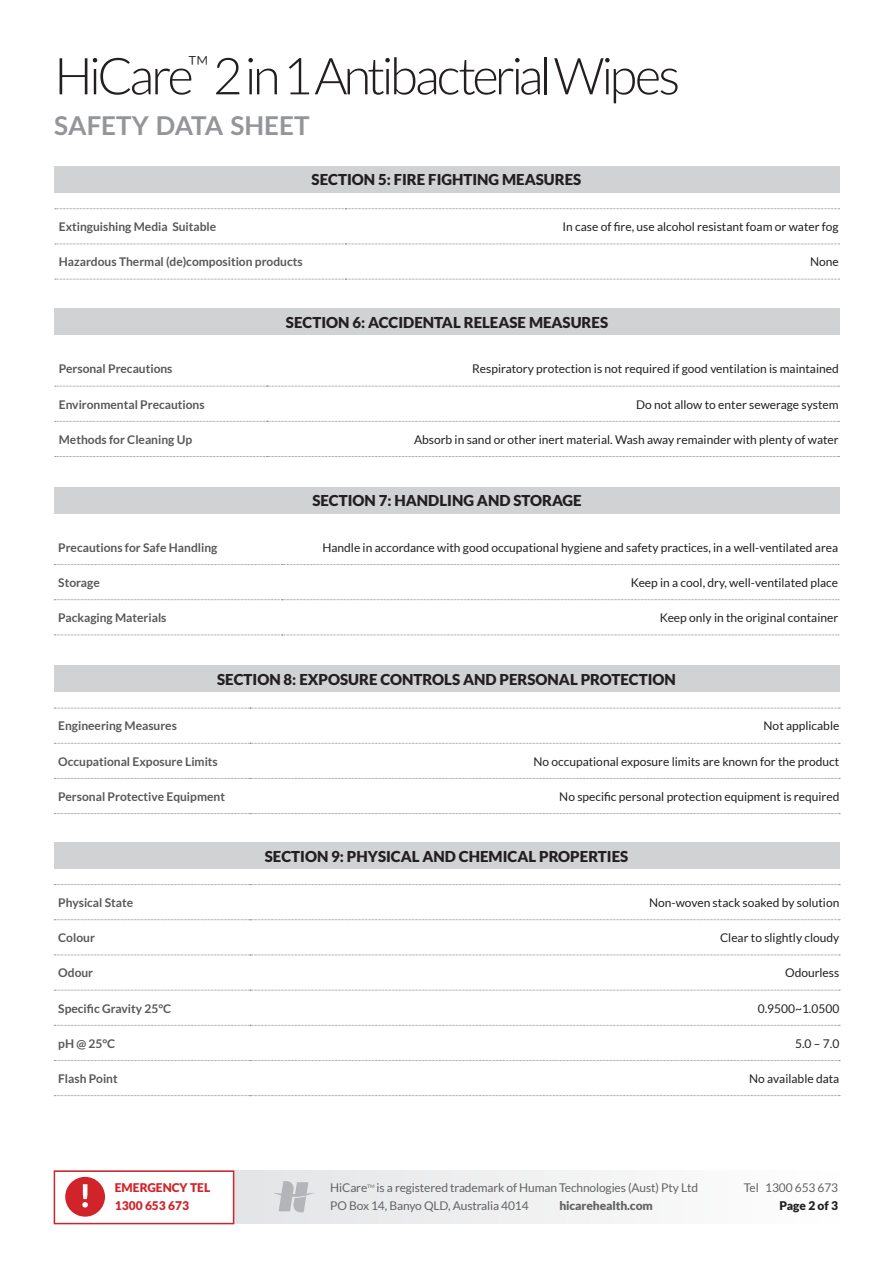
<style>
.page{position:relative;width:893px;height:1263px;background:#fff}
.page>*{position:absolute;margin:0;border:0;box-sizing:border-box;transform-origin:0 0}
.t1{font:300 51px "Lato";letter-spacing:-.075em;color:#231f20}
.t2{font:700 26.1px "Lato";color:#939598}
.t3{font:900 15px "Lato";color:#231f20}
.t4{font:12px "Lato";color:#231f20}
.t5{font:700 12px "Lato";color:#57585a}
.t6{font:12px/18px "Lato";letter-spacing:-.01em;color:#636366}
.t7{font:900 12px/18px "Lato";color:#d1232a}
.t8{font:900 12px "Lato";letter-spacing:-.01em;color:#636366}
.t9{font:900 12px "Lato";color:#231f20}
.t10{font:4.95px "Lato";color:#636366}
</style>
<div class="page">
<div style="left:54px;top:1170px;width:785px;height:54px;background:linear-gradient(to bottom,#f1f1f2,#f1f1f2)"></div>
<svg style="left:273px;top:1181px;width:42px;height:31px"></svg>
<div style="left:54px;top:1170px;width:180px;height:54px;background:#fff;border:2px solid #d1232a"></div>
<div style="left:65px;top:1177px;width:40px;height:40px;background:#d1232a;border-radius:50%"></div>
<svg style="left:82px;top:1184px;width:6px;height:23px"></svg>
<svg style="left:55px;top:208px;width:784px;height:1px"></svg>
<svg style="left:55px;top:244px;width:784px;height:1px"></svg>
<svg style="left:55px;top:279px;width:784px;height:1px"></svg>
<svg style="left:55px;top:386px;width:784px;height:1px"></svg>
<svg style="left:55px;top:421px;width:784px;height:1px"></svg>
<svg style="left:55px;top:456px;width:784px;height:1px"></svg>
<div style="left:54px;top:166px;width:785px;height:27px;background:#d1d2d4"></div>
<div style="left:54px;top:308px;width:786px;height:27px;background:#d1d2d4"></div>
<svg style="left:54px;top:564px;width:785px;height:1px"></svg>
<svg style="left:54px;top:599px;width:785px;height:1px"></svg>
<svg style="left:54px;top:635px;width:785px;height:1px"></svg>
<div style="left:54px;top:487px;width:786px;height:27px;background:#d1d2d4"></div>
<svg style="left:54px;top:708px;width:786px;height:1px"></svg>
<svg style="left:54px;top:743px;width:786px;height:1px"></svg>
<svg style="left:54px;top:778px;width:786px;height:1px"></svg>
<svg style="left:54px;top:813px;width:786px;height:1px"></svg>
<svg style="left:54px;top:884px;width:786px;height:1px"></svg>
<svg style="left:54px;top:919px;width:786px;height:1px"></svg>
<svg style="left:54px;top:955px;width:786px;height:1px"></svg>
<svg style="left:54px;top:990px;width:786px;height:1px"></svg>
<svg style="left:54px;top:1025px;width:786px;height:1px"></svg>
<svg style="left:54px;top:1060px;width:786px;height:1px"></svg>
<svg style="left:54px;top:1095px;width:786px;height:1px"></svg>
<div style="left:54px;top:665px;width:785px;height:27px;background:#d1d2d4"></div>
<div style="left:54px;top:842px;width:785px;height:27px;background:#d1d2d4"></div>
<h1 class="t1" style="left:54px;top:49px;width:627px">HiCare<sup>™</sup> 2 in 1 Antibacterial Wipes</h1>
<h2 class="t2" style="left:54px;top:111px;width:257px">SAFETY DATA SHEET</h2>
<p class="t3" style="left:312px;top:171px;width:271px">SECTION 5: FIRE FIGHTING MEASURES</p>
<p class="t5" style="left:59px;top:220px;width:159px">Extinguishing Media Suitable</p>
<p class="t4" style="left:563px;top:220px;width:278px">In case of fire, use alcohol resistant foam or water fog</p>
<p class="t5" style="left:59px;top:255px;width:245px">Hazardous Thermal (de)composition products</p>
<p class="t4" style="left:810px;top:255px;width:30px">None</p>
<p class="t3" style="left:286px;top:313px;width:324px">SECTION 6: ACCIDENTAL RELEASE MEASURES</p>
<p class="t5" style="left:59px;top:362px;width:115px">Personal Precautions</p>
<p class="t4" style="left:472px;top:362px;width:368px">Respiratory protection is not required if good ventilation is maintained</p>
<p class="t5" style="left:59px;top:397px;width:147px">Environmental Precautions</p>
<p class="t4" style="left:636px;top:397px;width:204px">Do not allow to enter sewerage system</p>
<p class="t5" style="left:59px;top:432px;width:135px">Methods for Cleaning Up</p>
<p class="t4" style="left:414px;top:433px;width:426px">Absorb in sand or other inert material. Wash away remainder with plenty of water</p>
<p class="t3" style="left:312px;top:492px;width:271px">SECTION 7: HANDLING AND STORAGE</p>
<p class="t5" style="left:58px;top:540px;width:161px">Precautions for Safe Handling</p>
<p class="t4" style="left:322px;top:541px;width:517px">Handle in accordance with good occupational hygiene and safety practices, in a well-ventilated area</p>
<p class="t5" style="left:58px;top:576px;width:43px">Storage</p>
<p class="t4" style="left:631px;top:576px;width:209px">Keep in a cool, dry, well-ventilated place</p>
<p class="t5" style="left:58px;top:611px;width:110px">Packaging Materials</p>
<p class="t4" style="left:660px;top:611px;width:180px">Keep only in the original container</p>
<p class="t3" style="left:217px;top:670px;width:460px">SECTION 8: EXPOSURE CONTROLS AND PERSONAL PROTECTION</p>
<p class="t5" style="left:58px;top:719px;width:120px">Engineering Measures</p>
<p class="t4" style="left:764px;top:719px;width:77px">Not applicable</p>
<p class="t5" style="left:58px;top:754px;width:161px">Occupational Exposure Limits</p>
<p class="t4" style="left:533px;top:755px;width:307px">No occupational exposure limits are known for the product</p>
<p class="t5" style="left:58px;top:789px;width:168px">Personal Protective Equipment</p>
<p class="t4" style="left:559px;top:790px;width:282px">No specific personal protection equipment is required</p>
<p class="t3" style="left:265px;top:848px;width:365px">SECTION 9: PHYSICAL AND CHEMICAL PROPERTIES</p>
<p class="t5" style="left:58px;top:896px;width:76px">Physical State</p>
<p class="t4" style="left:649px;top:896px;width:192px">Non-woven stack soaked by solution</p>
<p class="t5" style="left:58px;top:931px;width:38px">Colour</p>
<p class="t4" style="left:720px;top:931px;width:121px">Clear to slightly cloudy</p>
<p class="t5" style="left:58px;top:966px;width:36px">Odour</p>
<p class="t4" style="left:785px;top:966px;width:56px">Odourless</p>
<p class="t5" style="left:58px;top:1001px;width:114px">Specific Gravity 25°C</p>
<p class="t4" style="left:758px;top:1001px;width:83px">0.9500~1.0500</p>
<p class="t5" style="left:58px;top:1036px;width:58px">pH @ 25°C</p>
<p class="t4" style="left:795px;top:1037px;width:46px">5.0 – 7.0</p>
<p class="t5" style="left:58px;top:1072px;width:61px">Flash Point</p>
<p class="t4" style="left:749px;top:1072px;width:92px">No available data</p>
<p class="t7" style="left:115px;top:1179px;width:97px">EMERGENCY TEL<br>1300 653 673</p>
<p class="t6" style="left:330px;top:1178px;width:369px;text-indent:46px">is a registered trademark of Human Technologies (Aust) Pty Ltd<br>PO Box 14, Banyo QLD, Australia 4014</p>
<p class="t6" style="left:330px;top:1178px;width:38px">HiCare</p>
<p class="t10" style="left:367px;top:1183px;width:9px">tm</p>
<p class="t8" style="left:559px;top:1198px;width:95px">hicarehealth.com</p>
<p class="t6" style="left:744px;top:1178px;width:96px">Tel 1300 653 673</p>
<p class="t9" style="left:779px;top:1198px;width:60px">Page 2 of 3</p>
</div>
